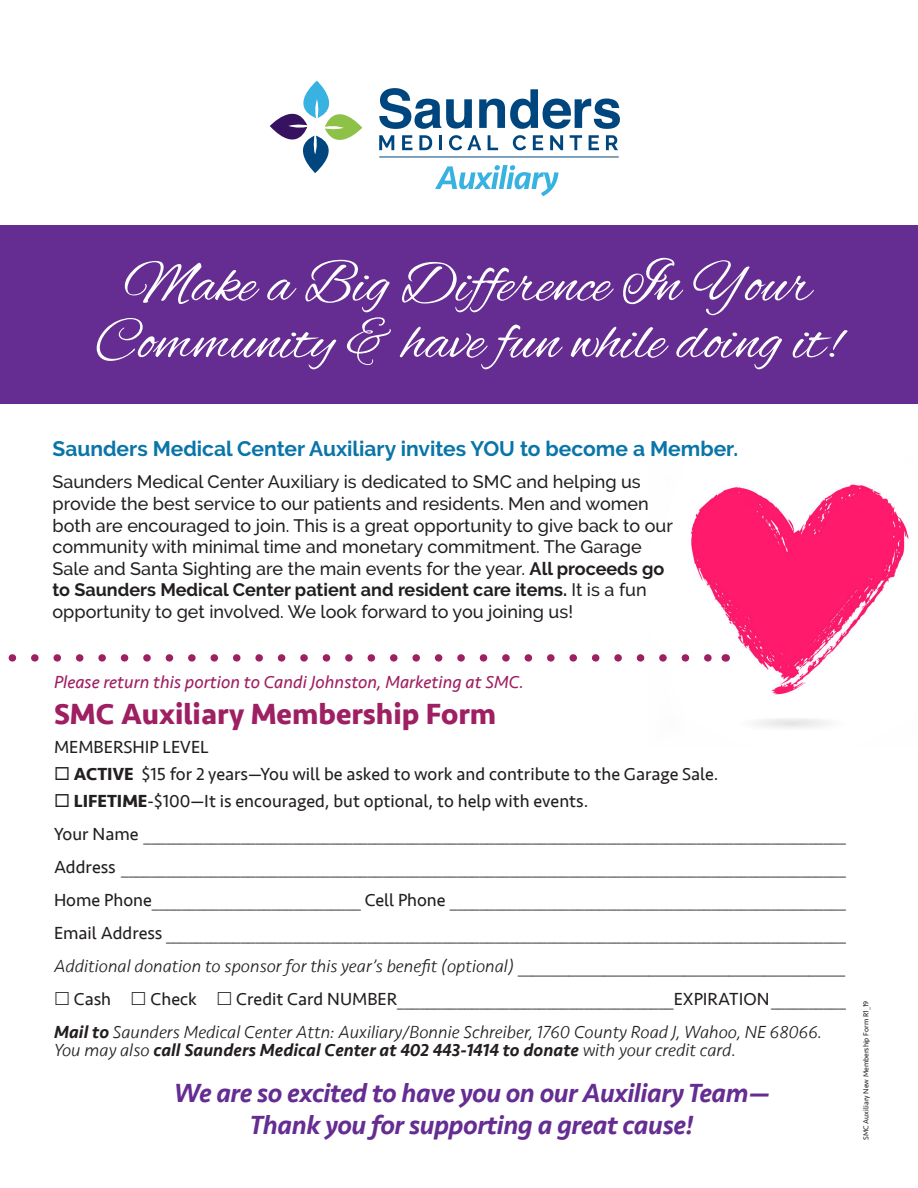
<style>
.page{position:relative;width:918px;height:1188px;background:#fff}
.page>*{position:absolute;margin:0;border:0;box-sizing:border-box;transform-origin:0 0}
.t1{font:60px/57px "Alex Brush";color:#fff;text-align:center}
.t2{font:700 30px "Seravek";color:#9e1f62}
.t3{font:italic 500 27px "Seravek";letter-spacing:-.02em;color:#652d91}
.t4{font:700 21px "Raleway";color:#0975a8}
.t5{font:18px "Seravek";color:#231f20}
.t6{font:500 18px/21.6px "Raleway";color:#231f20}
.t7{font:italic 300 18px "Seravek";color:#231f20}
.t8{font:italic 500 18px "Seravek";color:#231f20}
.t9{font:italic 18px "Seravek";color:#9e1f62}
.t10{font:7.5px "Seravek";color:#231f20}
.s1{font-weight:700}
.s2{font-weight:500}
.s3{font-weight:300}
</style>
<div class="page">
<img style="left:690px;top:484px;width:219px;height:244px">
<div style="left:0;top:225px;width:918px;height:179px;background:#652d91"></div>
<svg style="left:435px;top:165px;width:124px;height:31px"></svg>
<svg style="left:379px;top:88px;width:93px;height:41px"></svg>
<svg style="left:479px;top:89px;width:141px;height:40px"></svg>
<svg style="left:379px;top:135px;width:15px;height:15px"></svg>
<svg style="left:402px;top:135px;width:10px;height:15px"></svg>
<svg style="left:419px;top:135px;width:13px;height:15px"></svg>
<hr style="left:439px;top:135px;width:3px;height:15px;background:#00467e">
<svg style="left:449px;top:135px;width:32px;height:15px"></svg>
<svg style="left:488px;top:135px;width:10px;height:15px"></svg>
<svg style="left:513px;top:135px;width:13px;height:15px"></svg>
<svg style="left:533px;top:135px;width:10px;height:15px"></svg>
<svg style="left:550px;top:135px;width:13px;height:15px"></svg>
<svg style="left:570px;top:135px;width:12px;height:15px"></svg>
<svg style="left:589px;top:135px;width:10px;height:15px"></svg>
<svg style="left:606px;top:135px;width:12px;height:15px"></svg>
<svg style="left:270px;top:81px;width:92px;height:92px"></svg>
<hr style="left:379px;top:157px;width:240px;height:1px;background:#00467e">
<svg style="left:8px;top:654px;width:706px;height:8px"></svg>
<p class="t1" style="left:95px;top:259px;width:747px">Make a Big Difference In Your<br>Community &amp; have fun while doing it!</p>
<p class="t4" style="left:52px;top:437px;width:687px">Saunders Medical Center Auxiliary invites YOU to become a Member.</p>
<p class="t6" style="left:52px;top:471px;width:622px">Saunders Medical Center Auxiliary is dedicated to SMC and helping us provide the best service to our patients and residents. Men and women both are encouraged to join. This is a great opportunity to give back to our community with minimal time and monetary commitment. The Garage Sale and Santa Sighting are the main events for the year. <span class="s1">All proceeds go to Saunders Medical Center patient and resident care items.</span> It is a fun opportunity to get involved. We look forward to you joining us!</p>
<p class="t9" style="left:54px;top:668px;width:472px">Please return this portion to Candi Johnston, Marketing at SMC.</p>
<p class="t2" style="left:54px;top:690px;width:444px">SMC Auxiliary Membership Form</p>
<p class="t5" style="left:54px;top:733px;width:156px">MEMBERSHIP LEVEL</p>
<p class="t5" style="left:54px;top:760px;width:666px">◻ <span class="s1">ACTIVE</span> $15 for 2 years—You will be asked to work and contribute to the Garage Sale.</p>
<p class="t5" style="left:54px;top:787px;width:536px">◻ <span class="s1">LIFETIME</span>-$100—It is encouraged, but optional, to help with events.</p>
<p class="t5" style="left:54px;top:820px;width:793px">Your Name ______________________________________________________________________________________________</p>
<p class="t5" style="left:54px;top:853px;width:793px">Address _________________________________________________________________________________________________</p>
<p class="t5" style="left:54px;top:886px;width:793px">Home Phone____________________________ Cell Phone _____________________________________________________</p>
<p class="t5" style="left:54px;top:919px;width:793px">Email Address ___________________________________________________________________________________________</p>
<p class="t7" style="left:54px;top:955px;width:794px">Additional donation to sponsor for this year’s benefit (optional) _____________________________________________</p>
<p class="t5" style="left:74px;top:985px;width:39px">Cash</p>
<p class="t5" style="left:150px;top:985px;width:48px">Check</p>
<p class="t5" style="left:236px;top:985px;width:611px">Credit Card NUMBER_____________________________________EXPIRATION__________</p>
<p class="t7" style="left:54px;top:1021px;width:770px"><span class="s2">Mail to</span> Saunders Medical Center Attn: Auxiliary/Bonnie Schreiber, 1760 County Road J, Wahoo, NE 68066.</p>
<p class="t8" style="left:54px;top:1039px;width:684px"><span class="s3">You may also</span> call Saunders Medical Center at 402 443-1414 to donate <span class="s3">with your credit card.</span></p>
<p class="t3" style="left:174px;top:1076px;width:597px">We are so excited to have you on our Auxiliary Team—</p>
<p class="t3" style="left:250px;top:1108px;width:445px">Thank you for supporting a great cause!</p>
<p class="t10" style="left:860px;top:1140px;width:141px;rotate:-90deg">SMC Auxiliary New Membership Form R1_19</p>
</div>
